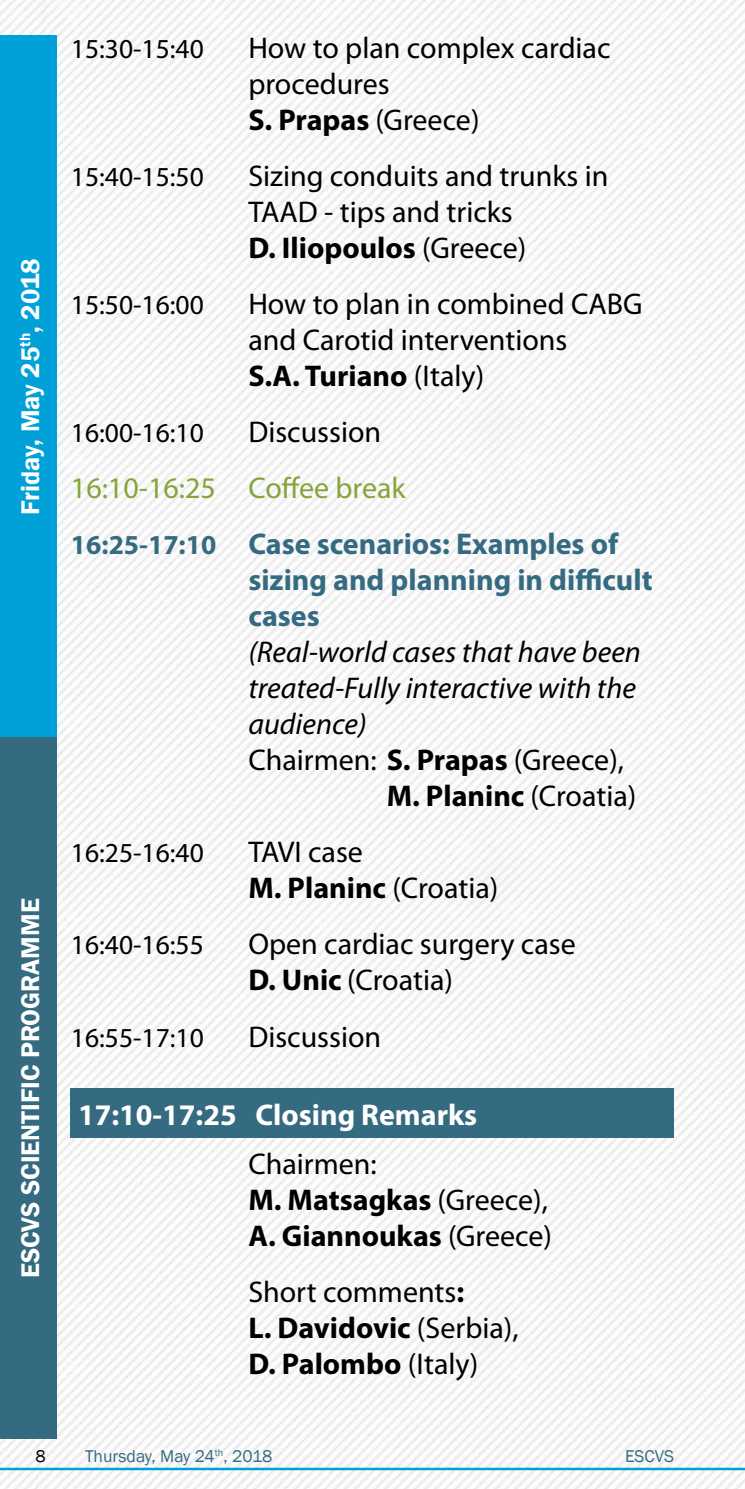
<style>
.page{position:relative;width:745px;height:1489px;background:#fff}
.page>*{position:absolute;margin:0;border:0;box-sizing:border-box;transform-origin:0 0}
.t1{font:30px/36px "Myriad Pro";color:#000}
.t2{font:700 30px/56px "Myriad Pro";color:#356b81}
.t3{font:italic 30px "Myriad Pro";color:#000}
.t4{font:700 30px "Myriad Pro";color:#fff}
.t5{font:700 30px "Myriad Pro";color:#000}
.t6{font:27.5px "Myriad Pro";color:#000}
.t7{font:600 26.25px "Franklin Gothic";color:#fff}
.t8{font:17.5px "Franklin Gothic";color:#356b81}
.t9{font:17.5px "Franklin Gothic";color:#000}
.s1{font-weight:700}
.s2{font-weight:400;color:#85a53a}
.s3{font-size:27.5px}
.s4{font-weight:400}
</style>
<div class="page">
<img style="left:0;top:0;width:744px;height:1488px">
<hr style="left:0;top:1467px;width:744px;height:2px;background:#00a1d8">
<div style="left:0;top:737px;width:57px;height:702px;background:#356b81"></div>
<div style="left:0;top:35px;width:57px;height:702px;background:#00a1d8"></div>
<div style="left:71px;top:1088px;width:602px;height:50px;background:#356b81"></div>
<p class="t7" style="left:14px;top:514px;width:258px;rotate:-90deg">Friday, May 25<sup>th</sup>, 2018</p>
<p class="t7" style="left:14px;top:1278px;width:381px;rotate:-90deg">ESCVS SCIENTIFIC PROGRAMME</p>
<p class="t6" style="left:71px;top:32px;width:134px">15:30-15:40</p>
<p class="t1" style="left:248px;top:29px;width:363px">How to plan complex cardiac procedures<br><span class="s1">S. Prapas</span> (Greece)</p>
<p class="t6" style="left:71px;top:160px;width:134px">15:40-15:50</p>
<p class="t1" style="left:248px;top:157px;width:361px">Sizing conduits and trunks in<br>TAAD - tips and tricks<br><span class="s1">D. Iliopoulos</span> (Greece)</p>
<p class="t6" style="left:71px;top:288px;width:134px">15:50-16:00</p>
<p class="t1" style="left:248px;top:285px;width:395px">How to plan in combined CABG and Carotid interventions<br><span class="s1">S.A. Turiano</span> (Italy)</p>
<p class="t6" style="left:71px;top:416px;width:134px">16:00-16:10</p>
<p class="t1" style="left:248px;top:413px;width:134px">Discussion</p>
<p class="t2" style="left:71px;top:459px;width:548px"><span class="s2">16:10-16:25 Coffee break<br></span><span class="s3">16:25-17:10</span> Case scenarios: Examples of</p>
<p class="t2" style="left:248px;top:561px;width:405px;line-height:36px">sizing and planning in difficult cases</p>
<p class="t3" style="left:248px;top:633px;width:394px">(Real-world cases that have been</p>
<p class="t3" style="left:248px;top:669px;width:389px">treated-Fully interactive with the</p>
<p class="t3" style="left:248px;top:705px;width:120px">audience)</p>
<p class="t1" style="left:248px;top:741px;width:377px">Chairmen: <span class="s1">S. Prapas</span> (Greece),</p>
<p class="t5" style="left:386px;top:776px;width:251px">M. Planinc <span class="s4">(Croatia)</span></p>
<p class="t6" style="left:71px;top:836px;width:134px">16:25-16:40</p>
<p class="t1" style="left:248px;top:833px;width:251px">TAVI case<br><span class="s1">M. Planinc</span> (Croatia)</p>
<p class="t6" style="left:71px;top:928px;width:134px">16:40-16:55</p>
<p class="t1" style="left:248px;top:925px;width:329px">Open cardiac surgery case<br><span class="s1">D. Unic</span> (Croatia)</p>
<p class="t6" style="left:71px;top:1020px;width:134px">16:55-17:10</p>
<p class="t1" style="left:248px;top:1017px;width:134px">Discussion</p>
<p class="t4" style="left:78px;top:1094px;width:400px">17:10-17:25 Closing Remarks</p>
<p class="t1" style="left:248px;top:1145px;width:305px">Chairmen:<br><span class="s1">M. Matsagkas</span> (Greece),<br><span class="s1">A. Giannoukas</span> (Greece)</p>
<p class="t1" style="left:248px;top:1273px;width:272px">Short comments<span class="s1">:<br>L. Davidovic</span> (Serbia),<br><span class="s1">D. Palombo</span> (Italy)</p>
<p class="t9" style="left:35px;top:1445px;width:12px">8</p>
<p class="t8" style="left:85px;top:1445px;width:189px">Thursday, May 24<sup>th</sup>, 2018</p>
<p class="t8" style="left:624px;top:1445px;width:50px">ESCVS</p>
</div>
